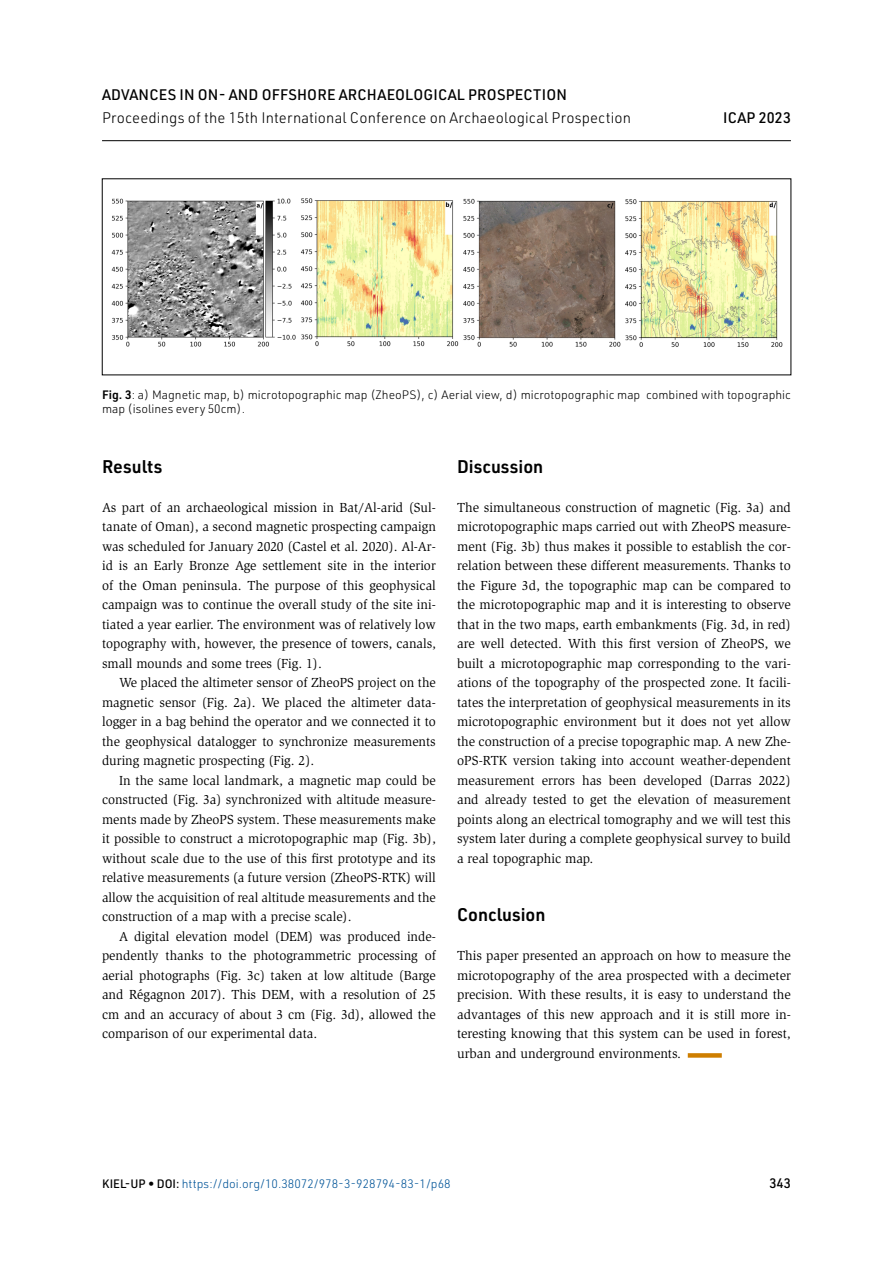
<style>
.page{position:relative;width:893px;height:1263px;background:#fff}
.page>*{position:absolute;margin:0;border:0;box-sizing:border-box;transform-origin:0 0}
.KUP_4__Kapitelübersc{font:600 18px "URWDIN";color:#000}
.t1{font:15px "URWDIN Light 4";letter-spacing:.01em;color:#000}
.t2{font:500 15px "URWDIN";letter-spacing:.01em;color:#000}
.KUP_6__Fließtext{font:13.5px/19.5px "Slimbach Std";color:#000;text-align:justify}
.t3{font:500 13.5px "URWDIN";color:#000}
.KUP_7__Bildunterschr{font:300 12px/14.4px "URWDIN";color:#000}
.t4{font:300 12px "URWDIN";color:#005498}
.s1{font-weight:600}
.s2{font-family:"Meta Serif Pro";font-weight:300}
.s3{font-weight:500;color:#000}
</style>
<div class="page">
<hr style="left:102px;top:140px;width:689px;height:1px;background:#000">
<div style="left:688px;top:1053px;width:34px;height:5px;background:#ce7e00"></div>
<img style="left:111px;top:198px;width:672px;height:149px">
<p class="t2" style="left:102px;top:85px;width:466px">ADVANCES IN ON- AND OFFSHORE ARCHAEOLOGICAL PROSPECTION</p>
<p class="t1" style="left:102px;top:108px;width:531px">Proceedings of the 15th International Conference on Archaeological Prospection</p>
<p class="t2" style="left:723px;top:108px;width:69px">ICAP 2023</p>
<p class="KUP_7__Bildunterschr" style="left:102px;top:387px;width:690px"><span class="s1">Fig. 3</span>: a) Magnetic map, b) microtopographic map (ZheoPS), c) Aerial view, d) microtopographic map combined with topographic map (isolines every 50cm).</p>
<p class="KUP_4__Kapitelübersc" style="left:102px;top:454px;width:62px">Results</p>
<p class="KUP_6__Fließtext" style="left:102px;top:497px;width:335px">As part of an archaeological mission in Bat/Al-arid (Sul&shy;tanate of Oman), a second magnetic prospecting campaign was scheduled for January 2020 (Castel et al. 2020). Al-Ar&shy;id is an Early Bronze Age settlement site in the interior of the Oman peninsula. The purpose of this geophysical campaign was to continue the overall study of the site ini&shy;tiated a year earlier. The environment was of relatively low topography with, however, the presence of towers, canals, small mounds and some trees (Fig. 1).</p>
<p class="KUP_6__Fließtext" style="left:102px;top:673px;width:335px;text-indent:17px">We placed the altimeter sensor of ZheoPS project on the magnetic sensor (Fig. 2a). We placed the altimeter data&shy;logger in a bag behind the operator and we connected it to the geophysical datalogger to synchronize measurements during magnetic prospecting (Fig. 2).</p>
<p class="KUP_6__Fließtext" style="left:102px;top:770px;width:335px;text-indent:17px">In the same local landmark, a magnetic map could be constructed (Fig. 3a) synchronized with altitude measure&shy;ments made by ZheoPS system. These measurements make it possible to construct a microtopographic map (Fig. 3b), without scale due to the use of this first prototype and its relative measurements (a future version (ZheoPS-RTK) will allow the acquisition of real altitude measurements and the construction of a map with a precise scale).</p>
<p class="KUP_6__Fließtext" style="left:102px;top:926px;width:335px;text-indent:17px">A digital elevation model (DEM) was produced inde&shy;pendently thanks to the photogrammetric processing of aerial photographs (Fig. 3c) taken at low altitude (Barge and R<span class="s2">é</span>gagnon 2017). This DEM, with a resolution of 25 cm and an accuracy of about 3 cm (Fig. 3d), allowed the comparison of our experimental data.</p>
<p class="KUP_4__Kapitelübersc" style="left:457px;top:454px;width:88px">Discussion</p>
<p class="KUP_6__Fließtext" style="left:457px;top:497px;width:335px">The simultaneous construction of magnetic (Fig. 3a) and microtopographic maps carried out with ZheoPS measure&shy;ment (Fig. 3b) thus makes it possible to establish the cor&shy;relation between these different measurements. Thanks to the Figure 3d, the topographic map can be compared to the microtopographic map and it is interesting to observe that in the two maps, earth embankments (Fig. 3d, in red) are well detected. With this first version of ZheoPS, we built a microtopographic map corresponding to the vari&shy;ations of the topography of the prospected zone. It facili&shy;tates the interpretation of geophysical measurements in its microtopographic environment but it does not yet allow the construction of a precise topographic map. A new Zhe&shy;oPS-RTK version taking into account weather-dependent measurement errors has been developed (Darras 2022) and already tested to get the elevation of measurement points along an electrical tomography and we will test this system later during a complete geophysical survey to build a real topographic map.</p>
<p class="KUP_4__Kapitelübersc" style="left:457px;top:902px;width:90px">Conclusion</p>
<p class="KUP_6__Fließtext" style="left:457px;top:946px;width:335px">This paper presented an approach on how to measure the microtopography of the area prospected with a decimeter precision. With these results, it is easy to understand the advantages of this new approach and it is still more in&shy;teresting knowing that this system can be used in forest, urban and underground environments.</p>
<p class="t4" style="left:102px;top:1175px;width:350px"><span class="s3">KIEL-UP • DOI:</span> https://doi.org/10.38072/978-3-928794-83-1/p68</p>
<p class="t3" style="left:769px;top:1174px;width:23px">343</p>
</div>
